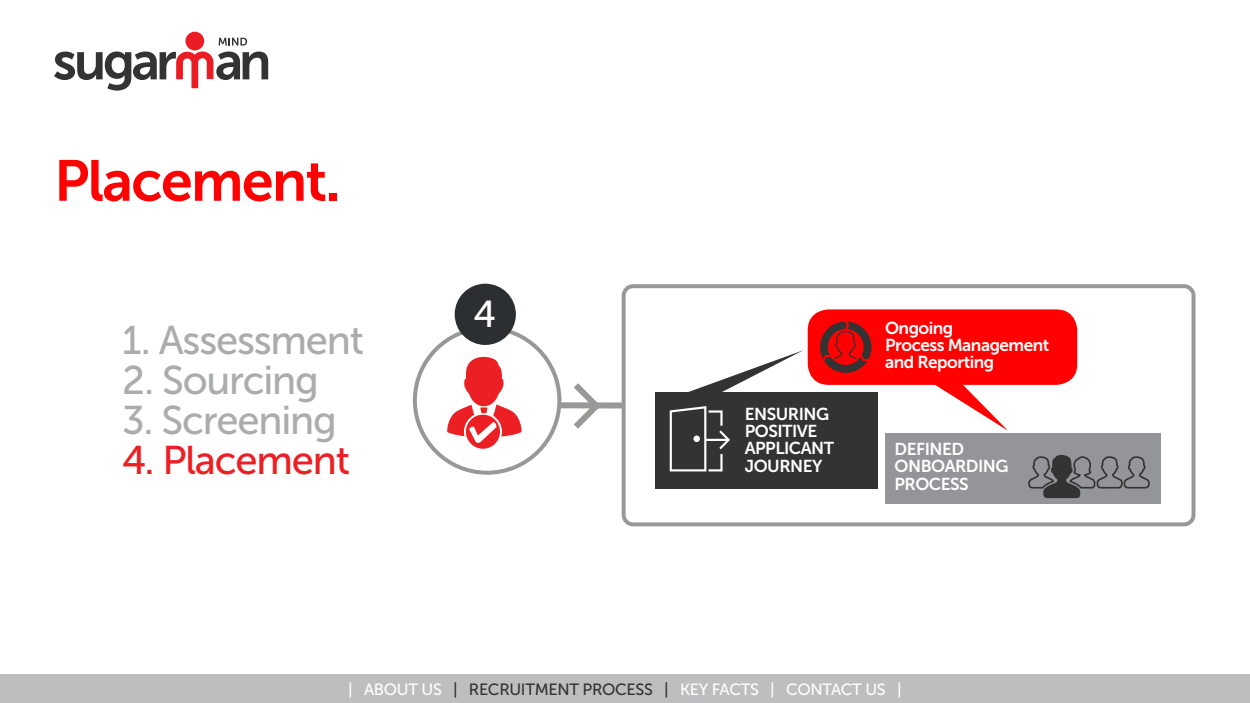
<style>
.page{position:relative;width:1250px;height:703px;background:#fff}
.page>*{position:absolute;margin:0;border:0;box-sizing:border-box;transform-origin:0 0}
.headings{font:57.5px "Museo Sans 700";letter-spacing:-.03em;color:#ff0101}
.t1{font:40px "Museo Sans 500";letter-spacing:-.03em;color:#abacad}
.t2{font:40px "Museo Sans 500";letter-spacing:-.03em;color:#ec2024}
.t3{font:37.38px "Museo Sans 500";color:#fff}
.t4{font:17.25px/17.2px "Museo Sans 700";letter-spacing:-.03em;color:#fff}
.CONTENTS{font:16.25px "Museo Sans 500";letter-spacing:-.02em;color:#fff}
.s1{color:#333}
</style>
<div class="page">
<div style="left:185px;top:32px;width:19px;height:18px;background:#ec1c24;border-radius:50%"></div>
<svg style="left:54px;top:38px;width:214px;height:53px"></svg>
<div style="left:622px;top:284px;width:574px;height:242px;border:4px solid #989897;border-radius:10px"></div>
<div style="left:455px;top:283px;width:61px;height:62px;background:#2c2f31;border-radius:50%"></div>
<svg style="left:447px;top:356px;width:180px;height:92px"></svg>
<div style="left:885px;top:433px;width:276px;height:70px;background:#939598"></div>
<svg style="left:935px;top:385px;width:73px;height:45px"></svg>
<div style="left:808px;top:309px;width:269px;height:76px;background:#ff0100;border-radius:21px"></div>
<div style="left:655px;top:392px;width:222px;height:96px;background:#333"></div>
<svg style="left:669px;top:350px;width:134px;height:121px"></svg>
<svg style="left:820px;top:321px;width:51px;height:52px"></svg>
<svg style="left:1028px;top:455px;width:122px;height:43px"></svg>
<div style="left:0;top:674px;width:1250px;height:28px;background:#bcbec0"></div>
<p class="headings" style="left:54px;top:149px;width:288px">Placement.</p>
<p class="t1" style="left:122px;top:318px;width:243px">1. Assessment</p>
<p class="t1" style="left:122px;top:358px;width:198px">2. Sourcing</p>
<p class="t1" style="left:122px;top:398px;width:216px">3. Screening</p>
<p class="t2" style="left:122px;top:438px;width:229px">4. Placement</p>
<p class="t3" style="left:474px;top:293px;width:24px">4</p>
<p class="t4" style="left:745px;top:405px;width:91px">ENSURING<br>POSITIVE<br>APPLICANT<br>JOURNEY</p>
<p class="t4" style="left:885px;top:319px;width:166px">Ongoing<br>Process Management and Reporting</p>
<p class="t4" style="left:895px;top:440px;width:115px">DEFINED<br>ONBOARDING<br>PROCESS</p>
<p class="CONTENTS" style="left:348px;top:680px;width:555px">| ABOUT US <span class="s1">| RECRUITMENT PROCESS |</span> KEY FACTS | CONTACT US |</p>
</div>
